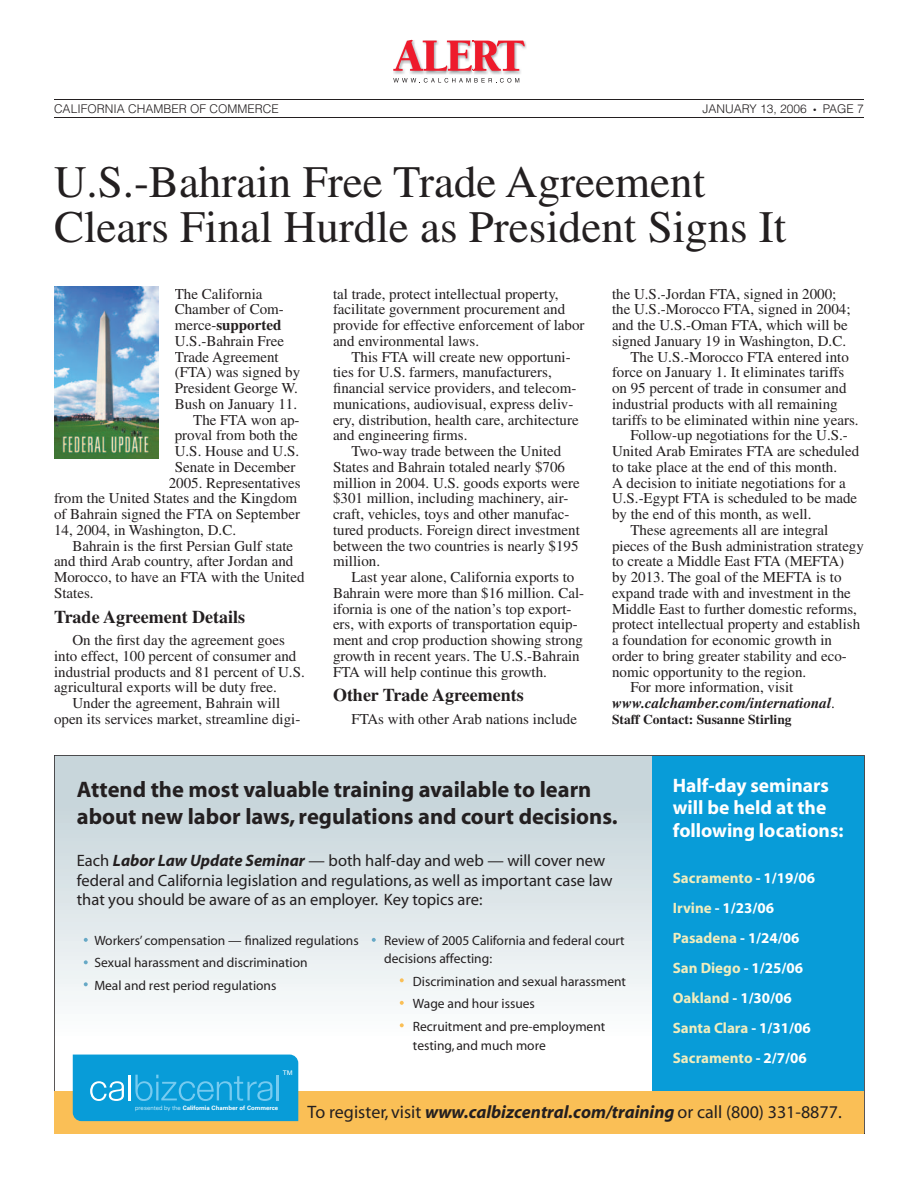
<style>
.page{position:relative;width:918px;height:1188px;background:#fff}
.page>*{position:absolute;margin:0;border:0;box-sizing:border-box;transform-origin:0 0}
.t1{font:45px/45px "Times";color:#231f20}
.t2{font:700 22.5px/27px "Myriad";color:#231f20}
.t3{font:700 19.5px/22.5px "Myriad";color:#fff}
.t4{font:18px "Myriad";color:#231f20}
.t5{font:700 18px "Times";color:#231f20}
.t6{font:16.5px/19.8px "Myriad";color:#231f20}
.t7{font:15px/15.8px "Times";color:#231f20}
.t8{font:700 15px/30px "Myriad";color:#f0edbd}
.t9{font:italic 700 15px "Times";color:#231f20}
.t10{font:700 15px "Times";color:#231f20}
.t11{font:13.5px/22.5px "Myriad";color:#231f20}
.t12{font:700 13.5px "Times";color:#231f20}
.t13{font:300 12px "Helvetica";color:#231f20}
.t14{font:6.3px "Univers";color:#fff}
.t15{font:700 6px "Univers";color:#fff}
.s1{font-weight:400}
.s2{font-weight:400;font-style:normal}
.s3{font-weight:700;font-style:italic}
.s4{color:#fff}
.s5{font-weight:300}
</style>
<div class="page">
<hr style="left:54px;top:99px;width:810px;height:1px;background:#231f20">
<hr style="left:54px;top:117px;width:810px;height:1px;background:#231f20">
<img style="left:426px;top:72px;width:21px;height:2px">
<img style="left:503px;top:42px;width:23px;height:32px">
<img style="left:393px;top:72px;width:33px;height:2px">
<img style="left:474px;top:72px;width:28px;height:2px">
<img style="left:447px;top:72px;width:27px;height:2px">
<svg style="left:393px;top:40px;width:132px;height:32px"></svg>
<svg style="left:393px;top:78px;width:126px;height:5px"></svg>
<svg style="left:54px;top:755px;width:811px;height:379px"></svg>
<svg style="left:84px;top:938px;width:4px;height:4px"></svg>
<svg style="left:372px;top:938px;width:4px;height:4px"></svg>
<svg style="left:84px;top:960px;width:4px;height:4px"></svg>
<svg style="left:84px;top:982px;width:4px;height:4px"></svg>
<svg style="left:400px;top:978px;width:4px;height:4px"></svg>
<svg style="left:400px;top:1001px;width:4px;height:4px"></svg>
<svg style="left:400px;top:1023px;width:4px;height:4px"></svg>
<div style="left:653px;top:756px;width:211px;height:339px;background:#089cd8"></div>
<div style="left:55px;top:1091px;width:809px;height:42px;background:#fabf56"></div>
<svg style="left:73px;top:1055px;width:225px;height:66px;background:#14a1da"></svg>
<img style="left:54px;top:287px;width:105px;height:172px">
<p class="t13" style="left:54px;top:101px;width:226px">CALIFORNIA CHAMBER OF COMMERCE</p>
<p class="t13" style="left:702px;top:101px;width:106px">JANUARY 13, 2006</p>
<p class="t13" style="left:813px;top:101px;width:52px">● PAGE 7</p>
<h1 class="t1" style="left:54px;top:159px;width:734px">U.S.-Bahrain Free Trade Agreement<br>Clears Final Hurdle as President Signs It</h1>
<p class="t7" style="left:175px;top:286px;width:89px">The California</p>
<p class="t7" style="left:175px;top:301px;width:111px">Chamber of Com-</p>
<p class="t10" style="left:175px;top:316px;width:108px"><span class="s1">merce-</span>supported</p>
<p class="t7" style="left:175px;top:333px;width:111px">U.S.-Bahrain Free</p>
<p class="t7" style="left:175px;top:349px;width:106px">Trade Agreement</p>
<p class="t7" style="left:175px;top:364px;width:127px">(FTA) was signed by</p>
<p class="t7" style="left:175px;top:380px;width:125px">President George W.</p>
<p class="t7" style="left:175px;top:396px;width:124px">Bush on January 11.</p>
<p class="t7" style="left:193px;top:412px;width:108px">The FTA won ap-</p>
<p class="t7" style="left:175px;top:427px;width:125px">proval from both the</p>
<p class="t7" style="left:175px;top:443px;width:126px">U.S. House and U.S.</p>
<p class="t7" style="left:175px;top:459px;width:122px">Senate in December</p>
<p class="t7" style="left:169px;top:475px;width:133px">2005. Representatives</p>
<p class="t7" style="left:54px;top:490px;width:245px">from the United States and the Kingdom</p>
<p class="t7" style="left:54px;top:506px;width:248px">of Bahrain signed the FTA on September</p>
<p class="t7" style="left:54px;top:522px;width:184px">14, 2004, in Washington, D.C.</p>
<p class="t7" style="left:72px;top:538px;width:222px">Bahrain is the first Persian Gulf state</p>
<p class="t7" style="left:54px;top:553px;width:241px">and third Arab country, after Jordan and</p>
<p class="t7" style="left:54px;top:569px;width:252px">Morocco, to have an FTA with the United</p>
<p class="t7" style="left:54px;top:585px;width:41px">States.</p>
<p class="t5" style="left:54px;top:606px;width:193px">Trade Agreement Details</p>
<p class="t7" style="left:72px;top:632px;width:214px">On the first day the agreement goes</p>
<p class="t7" style="left:54px;top:648px;width:244px">into effect, 100 percent of consumer and</p>
<p class="t7" style="left:54px;top:664px;width:252px">industrial products and 81 percent of U.S.</p>
<p class="t7" style="left:54px;top:679px;width:225px">agricultural exports will be duty free.</p>
<p class="t7" style="left:72px;top:695px;width:209px">Under the agreement, Bahrain will</p>
<p class="t7" style="left:54px;top:711px;width:248px">open its services market, streamline digi-</p>
<p class="t7" style="left:333px;top:286px;width:253px">tal trade, protect intellectual property, facilitate government procurement and provide for effective enforcement of labor and environmental laws.</p>
<p class="t7" style="left:333px;top:349px;width:247px;text-indent:18px">This FTA will create new opportuni&shy;ties for U.S. farmers, manufacturers, financial service providers, and telecom&shy;munications, audiovisual, express deliv&shy;ery, distribution, health care, architecture and engineering firms.</p>
<p class="t7" style="left:333px;top:443px;width:248px;text-indent:18px">Two-way trade between the United States and Bahrain totaled nearly $706 million in 2004. U.S. goods exports were $301 million, including machinery, air&shy;craft, vehicles, toys and other manufac&shy;tured products. Foreign direct investment between the two countries is nearly $195 million.</p>
<p class="t7" style="left:333px;top:569px;width:253px;text-indent:18px">Last year alone, California exports to Bahrain were more than $16 million. Cal&shy;ifornia is one of the nation’s top export&shy;ers, with exports of transportation equip&shy;ment and crop production showing strong growth in recent years. The U.S.-Bahrain FTA will help continue this growth.</p>
<p class="t5" style="left:333px;top:685px;width:192px">Other Trade Agreements</p>
<p class="t7" style="left:351px;top:711px;width:227px">FTAs with other Arab nations include</p>
<p class="t7" style="left:612px;top:286px;width:226px">the U.S.-Jordan FTA, signed in 2000;</p>
<p class="t7" style="left:612px;top:301px;width:240px">the U.S.-Morocco FTA, signed in 2004;</p>
<p class="t7" style="left:612px;top:317px;width:237px">and the U.S.-Oman FTA, which will be</p>
<p class="t7" style="left:612px;top:333px;width:236px">signed January 19 in Washington, D.C.</p>
<p class="t7" style="left:630px;top:349px;width:220px">The U.S.-Morocco FTA entered into</p>
<p class="t7" style="left:612px;top:364px;width:234px">force on January 1. It eliminates tariffs</p>
<p class="t7" style="left:612px;top:380px;width:236px">on 95 percent of trade in consumer and</p>
<p class="t7" style="left:612px;top:396px;width:227px">industrial products with all remaining</p>
<p class="t7" style="left:612px;top:412px;width:248px">tariffs to be eliminated within nine years.</p>
<p class="t7" style="left:630px;top:427px;width:219px">Follow-up negotiations for the U.S.-</p>
<p class="t7" style="left:612px;top:443px;width:249px">United Arab Emirates FTA are scheduled</p>
<p class="t7" style="left:612px;top:459px;width:227px">to take place at the end of this month.</p>
<p class="t7" style="left:612px;top:475px;width:235px">A decision to initiate negotiations for a</p>
<p class="t7" style="left:612px;top:490px;width:247px">U.S.-Egypt FTA is scheduled to be made</p>
<p class="t7" style="left:612px;top:506px;width:201px">by the end of this month, as well.</p>
<p class="t7" style="left:630px;top:522px;width:200px">These agreements all are integral</p>
<p class="t7" style="left:612px;top:538px;width:253px">pieces of the Bush administration strategy</p>
<p class="t7" style="left:612px;top:553px;width:234px">to create a Middle East FTA (MEFTA)</p>
<p class="t7" style="left:612px;top:569px;width:231px">by 2013. The goal of the MEFTA is to</p>
<p class="t7" style="left:612px;top:585px;width:240px">expand trade with and investment in the</p>
<p class="t7" style="left:612px;top:601px;width:246px">Middle East to further domestic reforms,</p>
<p class="t7" style="left:612px;top:616px;width:250px">protect intellectual property and establish</p>
<p class="t7" style="left:612px;top:632px;width:222px">a foundation for economic growth in</p>
<p class="t7" style="left:612px;top:648px;width:236px">order to bring greater stability and eco-</p>
<p class="t7" style="left:612px;top:664px;width:196px">nomic opportunity to the region.</p>
<p class="t7" style="left:630px;top:679px;width:165px">For more information, visit</p>
<p class="t9" style="left:612px;top:694px;width:224px">www.calchamber.com/international<span class="s2">.</span></p>
<p class="t12" style="left:612px;top:711px;width:181px">Staff Contact: Susanne Stirling</p>
<h2 class="t2" style="left:77px;top:776px;width:542px">Attend the most valuable training available to learn about new labor laws, regulations and court decisions.</h2>
<p class="t6" style="left:77px;top:851px;width:537px">Each <span class="s3">Labor Law Update Seminar</span> — both half-day and web — will cover new federal and California legislation and regulations, as well as important case law that you should be aware of as an employer. Key topics are:</p>
<p class="t11" style="left:94px;top:930px;width:266px">Workers’ compensation — finalized regulations<br>Sexual harassment and discrimination<br>Meal and rest period regulations</p>
<p class="t14" style="left:283px;top:1069px;width:11px">TM</p>
<p class="t11" style="left:384px;top:931px;width:242px;line-height:18.8px">Review of 2005 California and federal court decisions affecting:</p>
<p class="t11" style="left:413px;top:971px;width:215px">Discrimination and sexual harassment<br>Wage and hour issues<br>Recruitment and pre-employment</p>
<p class="t11" style="left:413px;top:1035px;width:134px">testing, and much more</p>
<h3 class="t3" style="left:673px;top:774px;width:172px">Half-day seminars will be held at the following locations:</h3>
<p class="t8" style="left:673px;top:864px;width:144px">Sacramento <span class="s4">- 1/19/06<br></span>Irvine <span class="s4">- 1/23/06<br></span>Pasadena <span class="s4">- 1/24/06<br></span>San Diego <span class="s4">- 1/25/06<br></span>Oakland <span class="s4">- 1/30/06<br></span>Santa Clara <span class="s4">- 1/31/06<br></span>Sacramento <span class="s4">- 2/7/06</span></p>
<p class="t15" style="left:135px;top:1104px;width:144px"><span class="s5">presented by the</span> California Chamber of Commerce</p>
<p class="t4" style="left:308px;top:1103px;width:536px">To register, visit <span class="s3">www.calbizcentral.com/training</span> or call (800) 331-8877.</p>
</div>
